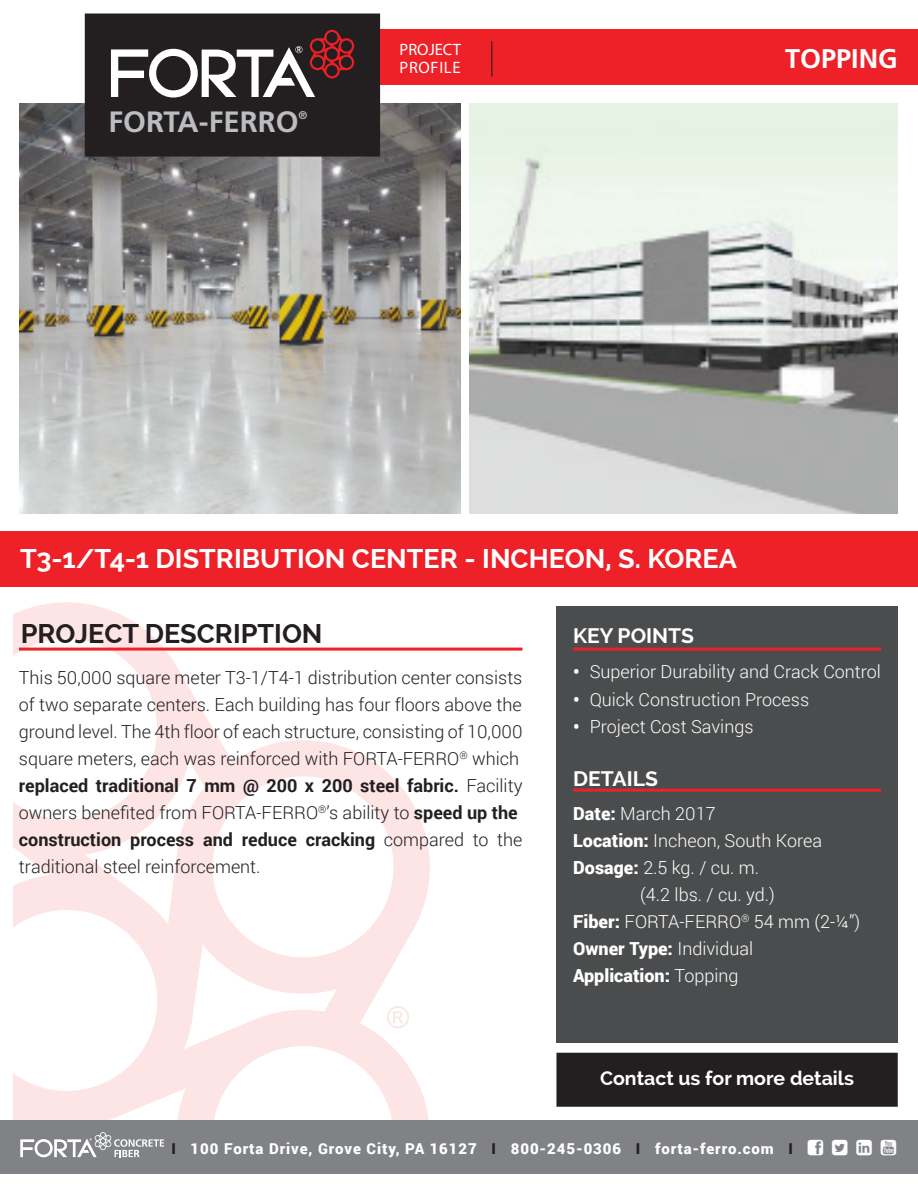
<style>
.page{position:relative;width:918px;height:1188px;background:#fff}
.page>*{position:absolute;margin:0;border:0;box-sizing:border-box;transform-origin:0 0}
.t1{font:700 29.4px "Frutiger";color:#bcbdc0}
.Project___Location{font:700 27px "Raleway";color:#fff}
.Project_Description{font:700 27px "Raleway";color:#231f20}
.Application{font:700 27px "Frutiger";color:#fff}
.Key_Points___Details{font:700 21px "Raleway";color:#fff}
.More_Details{font:700 19.5px "Raleway";color:#fff}
.Description_Body{font:300 18px/27px "Roboto";color:#231f20}
.Bullets{font:300 18px "Roboto";color:#fff}
.Description_Body-2{font:700 18px/27px "Roboto";color:#231f20}
.t2{font:900 18px "Roboto";color:#fff}
.t3{font:16.5px "Myriad Pro";color:#fff}
.t4{font:16.5px "Myriad Pro";letter-spacing:.035em;color:#fff}
.t5{font:900 15px "Roboto";letter-spacing:.06em;color:#fff}
.t6{font:700 11.1px "Frutiger";color:#bcbdc0}
.s1{font-weight:700}
.s2{font-weight:900}
.s3{font-weight:300}
.s4{color:#231f20}
</style>
<div class="page">
<img style="left:19px;top:104px;width:441px;height:409px">
<img style="left:470px;top:104px;width:428px;height:409px">
<div style="left:86px;top:14px;width:293px;height:142px;background:#231f20"></div>
<div style="left:85px;top:14px;width:295px;height:143px;border:2px solid #231f20"></div>
<svg style="left:14px;top:602px;width:416px;height:518px"></svg>
<svg style="left:387px;top:1006px;width:22px;height:22px"></svg>
<div style="left:556px;top:606px;width:342px;height:436px;background:#4b4c4d"></div>
<div style="left:0;top:531px;width:918px;height:56px;background:#ee2028"></div>
<div style="left:0;top:1120px;width:918px;height:54px;background:#808285"></div>
<svg style="left:20px;top:1132px;width:144px;height:25px"></svg>
<svg style="left:111px;top:30px;width:243px;height:68px"></svg>
<div style="left:380px;top:29px;width:538px;height:56px;background:#ee2028"></div>
<hr style="left:491px;top:41px;width:1px;height:36px;background:#231f20">
<div style="left:557px;top:1053px;width:340px;height:53px;background:#231f20"></div>
<div style="left:556px;top:1053px;width:342px;height:54px;border:2px solid #231f20"></div>
<hr style="left:19px;top:648px;width:503px;height:3px;background:#ee2028">
<hr style="left:573px;top:648px;width:308px;height:3px;background:#ee2028">
<hr style="left:573px;top:789px;width:308px;height:3px;background:#ee2028">
<p class="t1" style="left:109px;top:104px;width:192px">FORTA-FERRO</p>
<p class="t6" style="left:299px;top:109px;width:10px">®</p>
<p class="t3" style="left:400px;top:39px;width:63px">PROJECT</p>
<p class="t4" style="left:400px;top:57px;width:62px">PROFILE</p>
<p class="Application" style="left:785px;top:43px;width:114px">TOPPING</p>
<p class="Project___Location" style="left:20px;top:543px;width:718px">T3-1/T4-1 DISTRIBUTION CENTER - INCHEON, S. KOREA</p>
<p class="Project_Description" style="left:21px;top:618px;width:303px">PROJECT DESCRIPTION</p>
<p class="Key_Points___Details" style="left:573px;top:624px;width:122px">KEY POINTS</p>
<p class="Bullets" style="left:573px;top:659px;width:309px"><span class="s1">•</span> Superior Durability and Crack Control</p>
<p class="Bullets" style="left:573px;top:687px;width:237px"><span class="s1">•</span> Quick Construction Process</p>
<p class="Bullets" style="left:573px;top:715px;width:182px"><span class="s1">•</span> Project Cost Savings</p>
<p class="Key_Points___Details" style="left:573px;top:766px;width:86px">DETAILS</p>
<p class="Bullets" style="left:573px;top:801px;width:144px"><span class="s2">Date:</span> March 2017</p>
<p class="Bullets" style="left:573px;top:828px;width:250px"><span class="s2">Location:</span> Incheon, South Korea</p>
<p class="Bullets" style="left:573px;top:855px;width:187px"><span class="s2">Dosage:</span> 2.5 kg. / cu. m.</p>
<p class="Bullets" style="left:640px;top:882px;width:136px">(4.2 lbs. / cu. yd.)</p>
<p class="Bullets" style="left:573px;top:909px;width:288px"><span class="s2">Fiber:</span> FORTA-FERRO<sup>®</sup> 54 mm (2-¼”)</p>
<p class="t2" style="left:573px;top:936px;width:182px">Owner Type: <span class="s3">Individual</span></p>
<p class="t2" style="left:573px;top:963px;width:167px">Application: <span class="s3">Topping</span></p>
<p class="Description_Body" style="left:19px;top:664px;width:505px">This 50,000 square meter T3-1/T4-1 distribution center consists</p>
<p class="Description_Body" style="left:19px;top:691px;width:504px">of two separate centers. Each building has four floors above the</p>
<p class="Description_Body" style="left:19px;top:718px;width:505px">ground level. The 4th floor of each structure, consisting of 10,000</p>
<p class="Description_Body" style="left:19px;top:745px;width:502px">square meters, each was reinforced with FORTA-FERRO<sup>®</sup> which</p>
<p class="Description_Body-2" style="left:19px;top:772px;width:505px">replaced traditional 7 mm @ 200 x 200 steel fabric. <span class="s3">Facility owners benefited from FORTA-FERRO</span><sup>®</sup><span class="s3">’s ability to</span> speed up the</p>
<p class="Description_Body" style="left:19px;top:826px;width:505px"><span class="s1">construction process and reduce cracking</span> compared to the traditional steel reinforcement.</p>
<p class="More_Details" style="left:600px;top:1067px;width:255px">Contact us for more details</p>
<p class="t5" style="left:171px;top:1138px;width:623px"><span class="s4">I</span> 100 Forta Drive, Grove City, PA 16127 <span class="s4">I</span> 800-245-0306 <span class="s4">I</span> forta-ferro.com <span class="s4">I</span></p>
</div>
